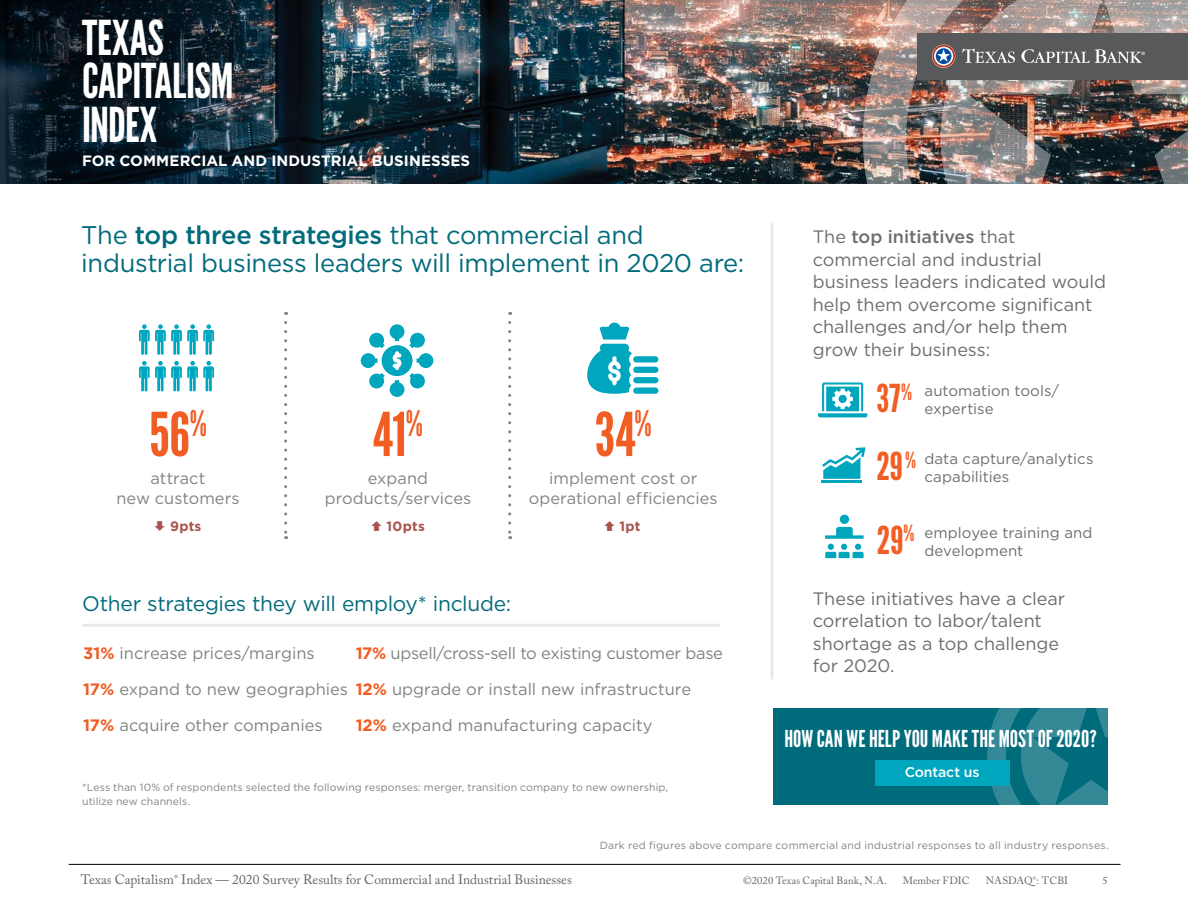
<style>
.page{position:relative;width:1188px;height:918px;background:#fff}
.page>*{position:absolute;margin:0;border:0;box-sizing:border-box;transform-origin:0 0}
.t1{font:60.3px "League Gothic";color:#f15d22}
.t2{font:48px/43.5px "League Gothic";letter-spacing:-.01em;color:#fff}
.t3{font:38.4px "League Gothic";color:#f15d22}
.t4{font:25.5px/28.5px "Gotham";letter-spacing:-.015em;color:#006b7b}
.t5{font:23.25px "League Gothic";color:#fff}
.t6{font:22.35px "League Gothic";color:#f15d22}
.t7{font:21px "Gotham";letter-spacing:-.015em;color:#006b7b}
.t8{font:18px/22.5px "Gotham";letter-spacing:-.005em;color:#6d6e71}
.t9{font:16.5px/35.7px "Gotham";color:#808285}
.t10{font:16.35px/20.9px "Gotham";letter-spacing:.005em;color:#808285;text-align:center}
.t11{font:15px/18px "Gotham";letter-spacing:.005em;color:#6d6e71}
.t12{font:700 15px "Gotham";color:#fff}
.t13{font:500 14.1px "Gotham";letter-spacing:-.005em;color:#fff}
.t14{font:13.5px "Adobe Caslon Pro";letter-spacing:.005em;color:#636466}
.t15{font:700 13.5px "Gotham";letter-spacing:.015em;color:#a8534d}
.t16{font:10.5px/13.5px "Gotham";letter-spacing:.015em;color:#808285}
.t17{font:10.5px "Adobe Caslon Pro";letter-spacing:.01em;color:#636466}
.t18{font:8.7px "League Gothic";color:#fff}
.s1{font-weight:500}
.s2{font-weight:700;color:#f15d22}
.s3{font-family:"League Gothic";font-size:38.4px;color:#f15d22}
.s4{font-family:"League Gothic";font-size:22.35px;color:#f15d22}
</style>
<div class="page">
<img style="left:386px;top:0;width:477px;height:183px">
<img style="left:869px;top:0;width:319px;height:183px">
<div style="left:918px;top:33px;width:270px;height:46px;background:#58595b"></div>
<svg style="left:932px;top:45px;width:23px;height:22px"></svg>
<svg style="left:962px;top:48px;width:53px;height:15px"></svg>
<svg style="left:1021px;top:49px;width:124px;height:14px"></svg>
<img style="left:0;top:0;width:386px;height:183px">
<hr style="left:69px;top:864px;width:1052px;height:1px;background:#000">
<svg style="left:508px;top:322px;width:3px;height:217px"></svg>
<svg style="left:284px;top:322px;width:3px;height:217px"></svg>
<hr style="left:821px;top:480px;width:41px;height:3px;background:#00a5be">
<svg style="left:822px;top:447px;width:44px;height:32px"></svg>
<svg style="left:825px;top:514px;width:39px;height:44px"></svg>
<hr style="left:82px;top:624px;width:638px;height:3px;background:#e9e9eb">
<hr style="left:771px;top:223px;width:3px;height:456px;background:#e9e9eb">
<svg style="left:818px;top:382px;width:49px;height:35px"></svg>
<svg style="left:139px;top:324px;width:75px;height:31px"></svg>
<svg style="left:139px;top:361px;width:75px;height:30px"></svg>
<div style="left:633px;top:388px;width:25px;height:6px;background:#00a5be;border-radius:3px"></div>
<div style="left:633px;top:377px;width:25px;height:6px;background:#00a5be;border-radius:3px"></div>
<div style="left:633px;top:367px;width:25px;height:6px;background:#00a5be;border-radius:3px"></div>
<div style="left:633px;top:356px;width:25px;height:6px;background:#00a5be;border-radius:3px"></div>
<svg style="left:587px;top:323px;width:45px;height:71px"></svg>
<svg style="left:361px;top:324px;width:72px;height:73px"></svg>
<div style="left:774px;top:708px;width:334px;height:97px;background:#006b7b"></div>
<svg style="left:987px;top:708px;width:121px;height:97px"></svg>
<div style="left:875px;top:760px;width:134px;height:25px;background:#00a5be"></div>
<h2 class="t2" style="left:82px;top:16px;width:153px">TEXAS<br>CAPITALISM</h2>
<p class="t18" style="left:234px;top:63px;width:9px">®</p>
<h2 class="t2" style="left:82px;top:103px;width:77px">INDEX</h2>
<p class="t12" style="left:82px;top:151px;width:390px">FOR COMMERCIAL AND INDUSTRIAL BUSINESSES</p>
<h3 class="t4" style="left:81px;top:220px;width:664px">The <span class="s1">top three strategies</span> that commercial and industrial business leaders will implement in 2020 are:</h3>
<p class="t8" style="left:813px;top:225px;width:295px">The <span class="s1">top initiatives</span> that commercial and industrial business leaders indicated would help them overcome significant challenges and/or help them grow their business:</p>
<h1 class="t1" style="left:149px;top:399px;width:60px">56<sup>%</sup></h1>
<p class="t10" style="left:116px;top:467px;width:125px">attract<br>new customers</p>
<p class="t15" style="left:170px;top:518px;width:33px">9pts</p>
<h1 class="t1" style="left:373px;top:399px;width:52px">41<sup>%</sup></h1>
<p class="t10" style="left:325px;top:467px;width:148px">expand products/services</p>
<p class="t15" style="left:387px;top:518px;width:40px">10pts</p>
<h1 class="t1" style="left:595px;top:399px;width:58px">34<sup>%</sup></h1>
<p class="t10" style="left:529px;top:467px;width:190px">implement cost or operational efficiencies</p>
<p class="t15" style="left:620px;top:518px;width:22px">1pt</p>
<p class="t7" style="left:82px;top:590px;width:430px">Other strategies they will employ* include:</p>
<p class="t9" style="left:83px;top:635px;width:267px"><span class="s2">31%</span> increase prices/margins<br><span class="s2">17%</span> expand to new geographies<br><span class="s2">17%</span> acquire other companies</p>
<p class="t9" style="left:356px;top:635px;width:369px"><span class="s2">17%</span> upsell/cross-sell to existing customer base<br><span class="s2">12%</span> upgrade or install new infrastructure<br><span class="s2">12%</span> expand manufacturing capacity</p>
<p class="t16" style="left:82px;top:781px;width:587px">*Less than 10% of respondents selected the following responses: merger, transition company to new ownership, utilize new channels.</p>
<p class="t11" style="left:925px;top:382px;width:136px;text-indent:-48px"><span class="s3">37</span><span class="s4">%</span> automation tools/ expertise</p>
<p class="t11" style="left:925px;top:450px;width:170px;text-indent:-48px"><span class="s3">29</span><span class="s4">%</span> data capture/analytics capabilities</p>
<p class="t6" style="left:903px;top:520px;width:12px">%</p>
<h3 class="t3" style="left:877px;top:517px;width:28px">29</h3>
<p class="t11" style="left:925px;top:523px;width:170px">employee training and</p>
<p class="t11" style="left:925px;top:541px;width:100px">development</p>
<p class="t8" style="left:813px;top:587px;width:254px">These initiatives have a clear correlation to labor/talent shortage as a top challenge for 2020.</p>
<p class="t5" style="left:784px;top:724px;width:314px">HOW CAN WE HELP YOU MAKE THE MOST OF 2020?</p>
<p class="t13" style="left:905px;top:763px;width:76px">Contact us</p>
<p class="t16" style="left:600px;top:838px;width:510px">Dark red figures above compare commercial and industrial responses to all industry responses.</p>
<p class="t14" style="left:81px;top:872px;width:493px">Texas Capitalism<sup>®</sup> Index — 2020 Survey Results for Commercial and Industrial Businesses</p>
<p class="t17" style="left:1102px;top:875px;width:7px">5</p>
<p class="t17" style="left:743px;top:875px;width:145px">©2020 Texas Capital Bank, N.A.</p>
<p class="t17" style="left:903px;top:875px;width:69px">Member FDIC</p>
<p class="t17" style="left:986px;top:875px;width:84px">NASDAQ<sup>®</sup>: TCBI</p>
</div>
